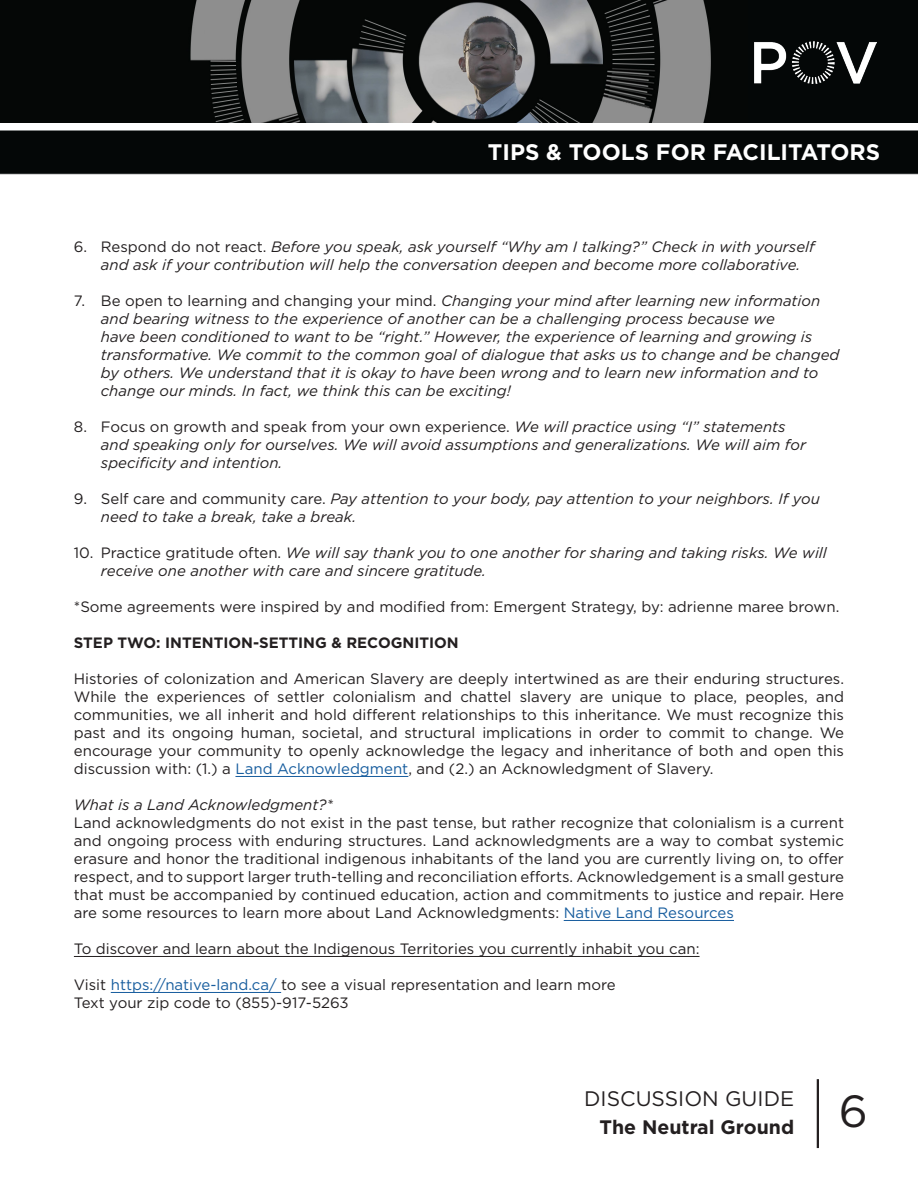
<style>
.page{position:relative;width:918px;height:1188px;background:#fff}
.page>*{position:absolute;margin:0;border:0;box-sizing:border-box;transform-origin:0 0}
.t1{font:45px "Gotham";color:#231f20}
.t2{font:700 22.5px "Gotham";color:#fff}
.t3{font:21px "Gotham";color:#231f20}
.t4{font:700 19.5px "Gotham";color:#231f20}
.t5{font:15px/18px "Gotham";color:#231f20;text-align:justify}
.t6{font:italic 15px/18px "Gotham";color:#231f20}
.t7{font:700 15px "Gotham";color:#231f20}
.s1{font-style:normal}
.s2{color:#175d9e}
</style>
<div class="page">
<img style="left:0;top:122px;width:918px;height:53px">
<hr style="left:817px;top:1079px;width:2px;height:69px;background:#231f20">
<hr style="left:235px;top:776px;width:173px;height:1px;background:#175d9e">
<hr style="left:564px;top:920px;width:170px;height:1px;background:#175d9e">
<hr style="left:74px;top:956px;width:626px;height:1px;background:#231f20">
<hr style="left:111px;top:992px;width:170px;height:1px;background:#175d9e">
<img style="left:0;top:0;width:734px;height:122px">
<div style="left:734px;top:0;width:184px;height:122px;background:#040707"></div>
<img style="left:755px;top:42px;width:121px;height:42px">
<p class="t2" style="left:488px;top:137px;width:394px">TIPS &amp; TOOLS FOR FACILITATORS</p>
<p class="t6" style="left:101px;top:238px;width:715px;text-indent:-27px"><span class="s1">6. Respond do not react.</span> Before you speak, ask yourself “Why am I talking?” Check in with yourself and ask if your contribution will help the conversation deepen and become more collaborative.</p>
<p class="t6" style="left:101px;top:292px;width:740px;text-indent:-27px"><span class="s1">7. Be open to learning and changing your mind.</span> Changing your mind after learning new information and bearing witness to the experience of another can be a challenging process because we<br>have been conditioned to want to be “right.” However, the experience of learning and growing is transformative. We commit to the common goal of dialogue that asks us to change and be changed by others. We understand that it is okay to have been wrong and to learn new information and to change our minds. In fact, we think this can be exciting!</p>
<p class="t6" style="left:101px;top:418px;width:707px;text-indent:-27px"><span class="s1">8. Focus on growth and speak from your own experience.</span> We will practice using “I” statements and speaking only for ourselves. We will avoid assumptions and generalizations. We will aim for specificity and intention.</p>
<p class="t6" style="left:101px;top:490px;width:721px;text-indent:-27px"><span class="s1">9. Self care and community care.</span> Pay attention to your body, pay attention to your neighbors. If you need to take a break, take a break.</p>
<p class="t6" style="left:101px;top:544px;width:728px;text-indent:-27px"><span class="s1">10. Practice gratitude often.</span> We will say thank you to one another for sharing and taking risks. We will receive one another with care and sincere gratitude.</p>
<p class="t5" style="left:74px;top:598px;width:767px">*Some agreements were inspired by and modified from: Emergent Strategy, by: adrienne maree brown.</p>
<p class="t7" style="left:74px;top:633px;width:386px">STEP TWO: INTENTION-SETTING &amp; RECOGNITION</p>
<p class="t5" style="left:74px;top:670px;width:772px">Histories of colonization and American Slavery are deeply intertwined as are their enduring structures.<br>While the experiences of settler colonialism and chattel slavery are unique to place, peoples, and communities, we all inherit and hold different relationships to this inheritance. We must recognize this past and its ongoing human, societal, and structural implications in order to commit to change. We encourage your community to openly acknowledge the legacy and inheritance of both and open this discussion with: (1.) a <span class="s2">Land Acknowledgment</span>, and (2.) an Acknowledgment of Slavery.</p>
<p class="t6" style="left:74px;top:796px;width:261px">What is a Land Acknowledgment?*</p>
<p class="t5" style="left:74px;top:814px;width:772px">Land acknowledgments do not exist in the past tense, but rather recognize that colonialism is a current and ongoing process with enduring structures. Land acknowledgments are a way to combat systemic erasure and honor the traditional indigenous inhabitants of the land you are currently living on, to offer respect, and to support larger truth-telling and reconciliation efforts. Acknowledgement is a small gesture that must be accompanied by continued education, action and commitments to justice and repair. Here are some resources to learn more about Land Acknowledgments: <span class="s2">Native Land Resources</span></p>
<p class="t5" style="left:74px;top:940px;width:627px">To discover and learn about the Indigenous Territories you currently inhabit you can:</p>
<p class="t5" style="left:74px;top:976px;width:543px">Visit <span class="s2">https://native-land.ca/</span> to see a visual representation and learn more</p>
<p class="t5" style="left:74px;top:994px;width:276px">Text your zip code to (855)-917-5263</p>
<p class="t3" style="left:584px;top:1085px;width:211px">DISCUSSION GUIDE</p>
<p class="t4" style="left:600px;top:1114px;width:196px">The Neutral Ground</p>
<p class="t1" style="left:839px;top:1082px;width:31px">6</p>
</div>
